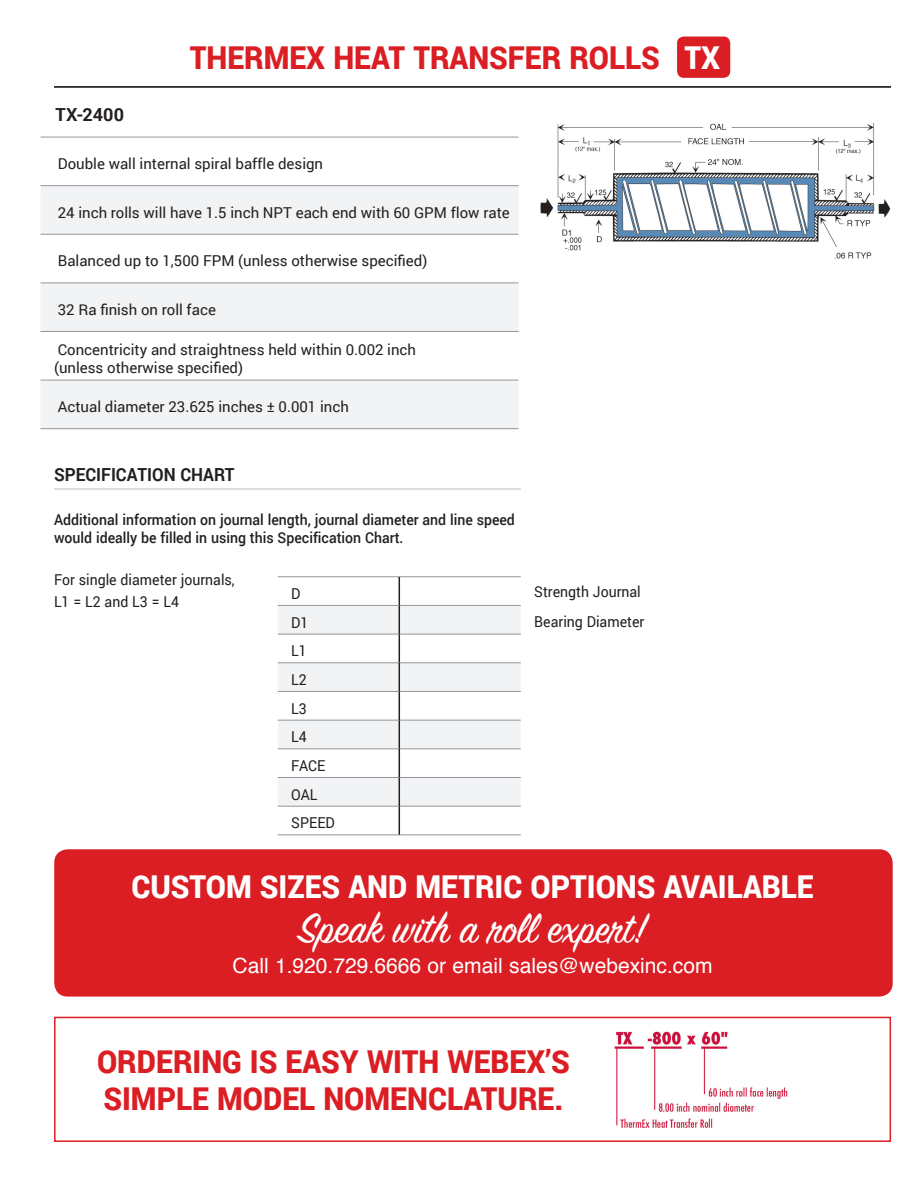
<style>
.page{position:relative;width:918px;height:1188px;background:#fff}
.page>*{position:absolute;margin:0;border:0;box-sizing:border-box;transform-origin:0 0}
.NEW_Boilerplate_Addr{font:46.5px "Sign Painter House Script";color:#fff;scale:.94 1}
.NEW_Boilerplate_Addr-2{font:900 31.5px/37.5px "Roboto";color:#da1e24;scale:.94 1}
.NEW_Boilerplate_Addr-3{font:900 31.5px "Roboto";color:#fff;scale:.94 1}
.NEW_Boilerplate_Addr-4{font:21px "Helvetica";color:#fff}
.NEW_Boilerplate_Addr-5{font:700 18px "Roboto";color:#231f20;scale:.94 1}
.NEW_Notes_Header{font:700 18px "Roboto";letter-spacing:.005em;color:#231f20}
.List__no_bullet{font:15px "Roboto";color:#231f20}
.List__no_bullet-2{font:500 15px/18px "Roboto";color:#231f20;scale:.94 1}
.List__no_bullet-3{font:15px "Roboto";color:#231f20;scale:.94 1}
.s1{color:#fff}
</style>
<div class="page">
<hr style="left:54px;top:86px;width:837px;height:2px;background:#000">
<hr style="left:54px;top:489px;width:467px;height:1px;background:#bcbdc0">
<svg style="left:278px;top:606px;width:243px;height:200px;fill:#f2f3f4"></svg>
<hr style="left:278px;top:576px;width:121px;height:1px;background:#939598">
<hr style="left:399px;top:576px;width:122px;height:1px;background:#939598">
<hr style="left:278px;top:605px;width:121px;height:1px;background:#939598">
<hr style="left:399px;top:605px;width:122px;height:1px;background:#939598">
<hr style="left:278px;top:634px;width:121px;height:1px;background:#939598">
<hr style="left:399px;top:634px;width:122px;height:1px;background:#939598">
<hr style="left:278px;top:663px;width:121px;height:1px;background:#939598">
<hr style="left:399px;top:663px;width:122px;height:1px;background:#939598">
<hr style="left:278px;top:691px;width:121px;height:1px;background:#939598">
<hr style="left:399px;top:691px;width:122px;height:1px;background:#939598">
<hr style="left:278px;top:720px;width:121px;height:1px;background:#939598">
<hr style="left:399px;top:720px;width:122px;height:1px;background:#939598">
<hr style="left:278px;top:749px;width:121px;height:1px;background:#939598">
<hr style="left:399px;top:749px;width:122px;height:1px;background:#939598">
<hr style="left:278px;top:777px;width:121px;height:1px;background:#939598">
<hr style="left:399px;top:777px;width:122px;height:1px;background:#939598">
<hr style="left:278px;top:806px;width:121px;height:1px;background:#939598">
<hr style="left:399px;top:806px;width:122px;height:1px;background:#939598">
<hr style="left:278px;top:835px;width:121px;height:1px;background:#939598">
<hr style="left:399px;top:835px;width:122px;height:1px;background:#939598">
<svg style="left:399px;top:577px;width:1px;height:258px"></svg>
<svg style="left:41px;top:186px;width:478px;height:242px;fill:#f2f3f4"></svg>
<hr style="left:41px;top:185px;width:478px;height:1px;background:#939598">
<hr style="left:41px;top:137px;width:478px;height:1px;background:#939598">
<hr style="left:41px;top:234px;width:478px;height:1px;background:#939598">
<hr style="left:41px;top:283px;width:478px;height:1px;background:#939598">
<hr style="left:41px;top:331px;width:478px;height:1px;background:#939598">
<hr style="left:41px;top:380px;width:478px;height:1px;background:#939598">
<hr style="left:41px;top:428px;width:478px;height:1px;background:#939598">
<img style="left:540px;top:123px;width:350px;height:136px">
<div style="left:54px;top:849px;width:839px;height:148px;background:#da1e24;border-radius:14px"></div>
<div style="left:54px;top:1017px;width:837px;height:125px;border:2px solid #da1e24"></div>
<img style="left:614px;top:1031px;width:174px;height:97px">
<div style="left:677px;top:37px;width:53px;height:41px;background:#da1e24;border-radius:7px"></div>
<p class="NEW_Notes_Header" style="left:55px;top:102px;width:70px">TX-2400</p>
<p class="NEW_Boilerplate_Addr-2" style="left:190px;top:37px;width:565px">THERMEX HEAT TRANSFER ROLLS <span class="s1">TX</span></p>
<p class="List__no_bullet" style="left:58px;top:153px;width:267px">Double wall internal spiral baffle design</p>
<p class="List__no_bullet" style="left:58px;top:202px;width:454px">24 inch rolls will have 1.5 inch NPT each end with 60 GPM flow rate</p>
<p class="List__no_bullet" style="left:58px;top:251px;width:371px">Balanced up to 1,500 FPM (unless otherwise specified)</p>
<p class="List__no_bullet" style="left:58px;top:299px;width:160px">32 Ra finish on roll face</p>
<p class="List__no_bullet" style="left:58px;top:339px;width:360px">Concentricity and straightness held within 0.002 inch</p>
<p class="List__no_bullet" style="left:54px;top:357px;width:191px">(unless otherwise specified)</p>
<p class="List__no_bullet" style="left:58px;top:396px;width:293px">Actual diameter 23.625 inches ± 0.001 inch</p>
<p class="NEW_Boilerplate_Addr-5" style="left:54px;top:462px;width:194px">SPECIFICATION CHART</p>
<p class="List__no_bullet-2" style="left:54px;top:510px;width:492px">Additional information on journal length, journal diameter and line speed would ideally be filled in using this Specification Chart.</p>
<p class="List__no_bullet-3" style="left:54px;top:570px;width:194px">For single diameter journals,</p>
<p class="List__no_bullet-3" style="left:54px;top:591px;width:134px">L1 = L2 and L3 = L4</p>
<p class="List__no_bullet-3" style="left:291px;top:583px;width:11px">D</p>
<p class="List__no_bullet-3" style="left:291px;top:612px;width:20px">D1</p>
<p class="List__no_bullet-3" style="left:291px;top:640px;width:18px">L1</p>
<p class="List__no_bullet-3" style="left:291px;top:669px;width:18px">L2</p>
<p class="List__no_bullet-3" style="left:291px;top:698px;width:18px">L3</p>
<p class="List__no_bullet-3" style="left:291px;top:726px;width:18px">L4</p>
<p class="List__no_bullet-3" style="left:291px;top:755px;width:38px">FACE</p>
<p class="List__no_bullet-3" style="left:291px;top:784px;width:29px">OAL</p>
<p class="List__no_bullet-3" style="left:291px;top:813px;width:48px">SPEED</p>
<p class="List__no_bullet-3" style="left:534px;top:581px;width:115px">Strength Journal</p>
<p class="List__no_bullet-3" style="left:534px;top:611px;width:119px">Bearing Diameter</p>
<p class="NEW_Boilerplate_Addr-3" style="left:131px;top:865px;width:727px">CUSTOM SIZES AND METRIC OPTIONS AVAILABLE</p>
<p class="NEW_Boilerplate_Addr" style="left:299px;top:899px;width:372px">Speak with a roll expert!</p>
<p class="NEW_Boilerplate_Addr-4" style="left:233px;top:950px;width:482px">Call 1.920.729.6666 or email sales@webexinc.com</p>
<p class="NEW_Boilerplate_Addr-2" style="left:97px;top:1041px;width:504px">ORDERING IS EASY WITH WEBEX’S<br>SIMPLE MODEL NOMENCLATURE.</p>
</div>
